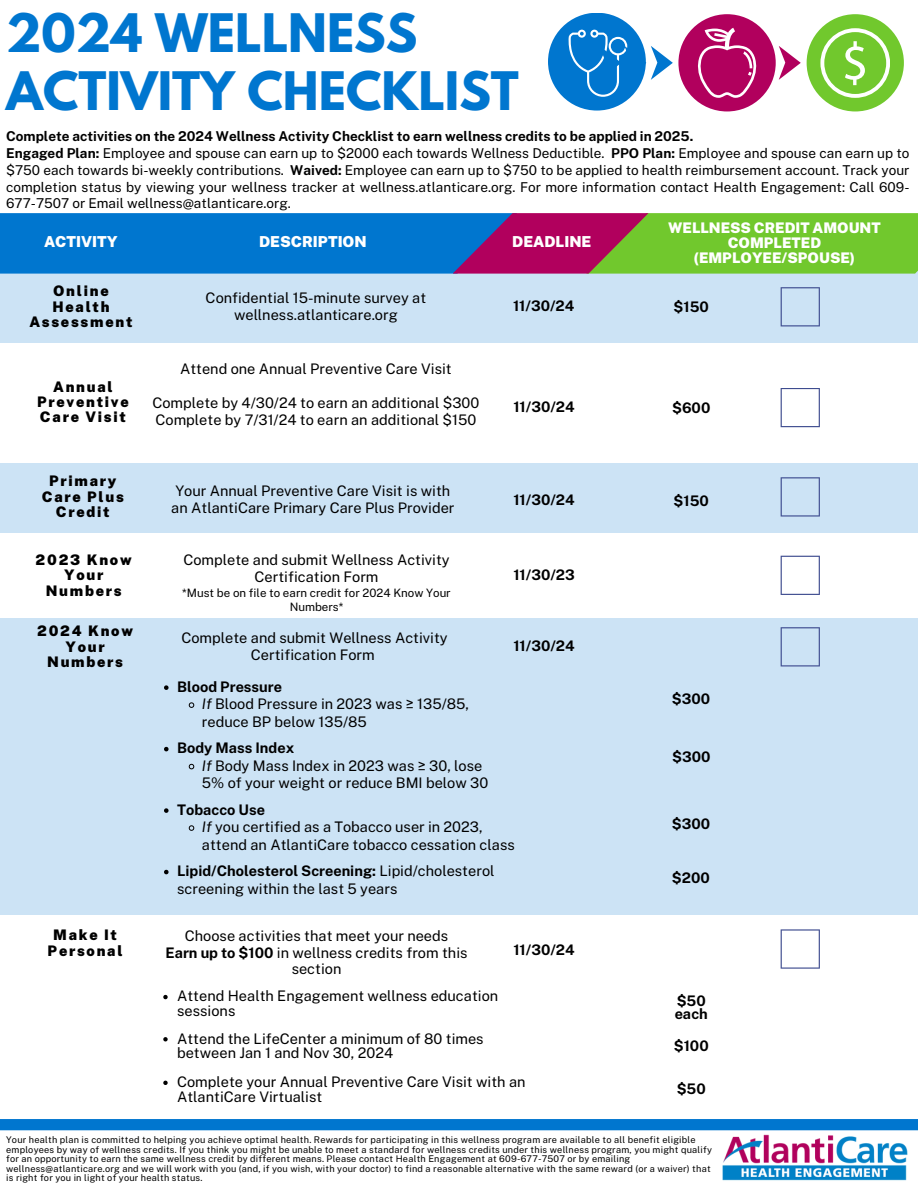
<style>
.page{position:relative;width:918px;height:1188px;background:#fff}
.page>*{position:absolute;margin:0;border:0;box-sizing:border-box;transform-origin:0 0}
.t1{font:700 46.95px/57.8px "League Spartan";color:#0076cf}
.t2{font:900 15.15px "Public Sans";color:#fff}
.t3{font:900 14.7px/15.1px "Public Sans";color:#fff;text-align:center}
.t4{font:14.55px/17.4px "Public Sans";color:#000}
.t5{font:700 14.55px "Public Sans";color:#000}
.t6{font:900 14.55px/15.3px "Public Sans";letter-spacing:.12em;color:#000;text-align:center}
.t7{font:13.65px/16.8px "Public Sans";color:#000;text-align:justify}
.t8{font:700 13.65px "Public Sans";color:#000}
.t9{font:11.55px/13.5px "Public Sans";color:#000;text-align:center}
.t10{font:9.15px/9.4px "Public Sans";letter-spacing:.02em;color:#000}
.s1{font-weight:700}
.s2{font-style:italic}
</style>
<div class="page">
<div style="left:0;top:270px;width:918px;height:73px;background:#cce3f5"></div>
<svg style="left:781px;top:287px;width:39px;height:39px"></svg>
<div style="left:0;top:463px;width:918px;height:70px;background:#cce3f5"></div>
<svg style="left:781px;top:388px;width:39px;height:39px"></svg>
<svg style="left:781px;top:477px;width:39px;height:40px"></svg>
<div style="left:0;top:618px;width:918px;height:297px;background:#cce3f5"></div>
<svg style="left:781px;top:929px;width:39px;height:40px"></svg>
<img style="left:720px;top:1130px;width:190px;height:51px">
<div style="left:548px;top:13px;width:98px;height:98px;background:#0076cf;border-radius:50%"></div>
<div style="left:678px;top:14px;width:98px;height:97px;background:#b1005d;border-radius:50%"></div>
<svg style="left:698px;top:28px;width:103px;height:70px"></svg>
<div style="left:807px;top:14px;width:97px;height:97px;background:#71c82d;border-radius:50%"></div>
<svg style="left:820px;top:28px;width:70px;height:70px"></svg>
<svg style="left:568px;top:30px;width:105px;height:67px"></svg>
<svg style="left:781px;top:627px;width:39px;height:39px"></svg>
<svg style="left:0;top:213px;width:918px;height:61px;background:#40808a"></svg>
<svg style="left:164px;top:685px;width:5px;height:5px"></svg>
<svg style="left:188px;top:702px;width:7px;height:6px"></svg>
<svg style="left:164px;top:747px;width:5px;height:4px"></svg>
<svg style="left:188px;top:764px;width:7px;height:6px"></svg>
<svg style="left:164px;top:808px;width:5px;height:5px"></svg>
<svg style="left:188px;top:825px;width:7px;height:6px"></svg>
<svg style="left:164px;top:870px;width:5px;height:4px"></svg>
<svg style="left:163px;top:995px;width:5px;height:4px"></svg>
<svg style="left:163px;top:1037px;width:5px;height:4px"></svg>
<svg style="left:163px;top:1081px;width:5px;height:4px"></svg>
<div style="left:0;top:1119px;width:918px;height:11px;background:#0076cf"></div>
<svg style="left:781px;top:556px;width:39px;height:39px"></svg>
<p class="t1" style="left:6px;top:11px;width:514px">2024 WELLNESS<br>ACTIVITY CHECKLIST</p>
<p class="t8" style="left:6px;top:128px;width:689px">Complete activities on the 2024 Wellness Activity Checklist to earn wellness credits to be applied in 2025.</p>
<p class="t7" style="left:6px;top:145px;width:905px"><span class="s1">Engaged Plan:</span> Employee and spouse can earn up to $2000 each towards Wellness Deductible. <span class="s1">PPO Plan:</span> Employee and spouse can earn up to $750 each towards bi-weekly contributions. <span class="s1">Waived:</span> Employee can earn up to $750 to be applied to health reimbursement account. Track your completion status by viewing your wellness tracker at wellness.atlanticare.org. For more information contact Health Engagement: Call 609- 677-7507 or Email wellness@atlanticare.org.</p>
<p class="t2" style="left:44px;top:233px;width:75px">ACTIVITY</p>
<p class="t6" style="left:53px;top:283px;width:57px">Online</p>
<p class="t6" style="left:29px;top:299px;width:105px">Health<br>Assessment</p>
<p class="t6" style="left:37px;top:379px;width:93px">Annual<br>Preventive<br>Care Visit</p>
<p class="t6" style="left:42px;top:473px;width:84px">Primary<br>Care Plus<br>Credit</p>
<p class="t2" style="left:259px;top:233px;width:109px">DESCRIPTION</p>
<p class="t4" style="left:206px;top:289px;width:222px;line-height:16.8px;text-align:center">Confidential 15-minute survey at wellness.atlanticare.org</p>
<p class="t4" style="left:180px;top:360px;width:273px">Attend one Annual Preventive Care Visit</p>
<p class="t4" style="left:152px;top:394px;width:329px">Complete by 4/30/24 to earn an additional $300</p>
<p class="t4" style="left:156px;top:411px;width:322px">Complete by 7/31/24 to earn an additional $150</p>
<p class="t2" style="left:512px;top:233px;width:81px">DEADLINE</p>
<p class="t5" style="left:513px;top:297px;width:63px">11/30/24</p>
<p class="t3" style="left:668px;top:220px;width:214px">WELLNESS CREDIT AMOUNT</p>
<p class="t3" style="left:694px;top:235px;width:163px">COMPLETED (EMPLOYEE/SPOUSE)</p>
<p class="t5" style="left:674px;top:298px;width:37px">$150</p>
<p class="t5" style="left:513px;top:398px;width:63px">11/30/24</p>
<p class="t5" style="left:672px;top:399px;width:40px">$600</p>
<p class="t4" style="left:171px;top:482px;width:285px;line-height:16.8px">Your Annual Preventive Care Visit is with an AtlantiCare Primary Care Plus Provider</p>
<p class="t5" style="left:674px;top:492px;width:37px">$150</p>
<p class="t5" style="left:513px;top:491px;width:63px">11/30/24</p>
<p class="t6" style="left:36px;top:552px;width:98px">2023 Know<br>Your<br>Numbers</p>
<p class="t4" style="left:183px;top:551px;width:268px;text-align:center">Complete and submit Wellness Activity<br>Certification Form</p>
<p class="t9" style="left:182px;top:586px;width:270px">*Must be on file to earn credit for 2024 Know Your<br>Numbers*</p>
<p class="t6" style="left:37px;top:623px;width:97px">2024 Know<br>Your<br>Numbers</p>
<p class="t4" style="left:181px;top:629px;width:268px;line-height:16.8px;text-align:center">Complete and submit Wellness Activity<br>Certification Form</p>
<p class="t5" style="left:513px;top:566px;width:63px">11/30/23</p>
<p class="t5" style="left:513px;top:637px;width:63px">11/30/24</p>
<p class="t6" style="left:48px;top:927px;width:77px">Make It<br>Personal</p>
<p class="t5" style="left:177px;top:678px;width:106px">Blood Pressure</p>
<p class="t4" style="left:202px;top:695px;width:269px"><span class="s2">If</span> Blood Pressure in 2023 was ≥ 135/85, reduce BP below 135/85</p>
<p class="t5" style="left:177px;top:740px;width:119px">Body Mass Index</p>
<p class="t4" style="left:202px;top:757px;width:288px"><span class="s2">If</span> Body Mass Index in 2023 was ≥ 30, lose<br>5% of your weight or reduce BMI below 30</p>
<p class="t5" style="left:177px;top:801px;width:89px">Tobacco Use</p>
<p class="t4" style="left:202px;top:818px;width:315px"><span class="s2">If</span> you certified as a Tobacco user in 2023, attend an AtlantiCare tobacco cessation class</p>
<p class="t4" style="left:177px;top:862px;width:319px"><span class="s1">Lipid/Cholesterol Screening:</span> Lipid/cholesterol screening within the last 5 years</p>
<p class="t5" style="left:672px;top:869px;width:39px">$200</p>
<p class="t5" style="left:672px;top:690px;width:40px">$300</p>
<p class="t5" style="left:672px;top:748px;width:40px">$300</p>
<p class="t5" style="left:672px;top:815px;width:40px">$300</p>
<p class="t4" style="left:185px;top:927px;width:265px">Choose activities that meet your needs</p>
<p class="t4" style="left:165px;top:944px;width:304px;line-height:16.8px;text-align:center"><span class="s1">Earn up to $100</span> in wellness credits from this section</p>
<p class="t4" style="left:177px;top:989px;width:323px;line-height:14.5px">Attend Health Engagement wellness education sessions</p>
<p class="t4" style="left:177px;top:1031px;width:308px;line-height:14.5px">Attend the LifeCenter a minimum of 80 times between Jan 1 and Nov 30, 2024</p>
<p class="t5" style="left:513px;top:941px;width:63px">11/30/24</p>
<p class="t5" style="left:677px;top:992px;width:31px">$50</p>
<p class="t5" style="left:675px;top:1005px;width:35px">each</p>
<p class="t5" style="left:674px;top:1037px;width:36px">$100</p>
<p class="t4" style="left:177px;top:1075px;width:350px;line-height:14.5px">Complete your Annual Preventive Care Visit with an<br>AtlantiCare Virtualist</p>
<p class="t5" style="left:677px;top:1081px;width:31px">$50</p>
<p class="t10" style="left:6px;top:1135px;width:707px">Your health plan is committed to helping you achieve optimal health. Rewards for participating in this wellness program are available to all benefit eligible employees by way of wellness credits. If you think you might be unable to meet a standard for wellness credits under this wellness program, you might qualify for an opportunity to earn the same wellness credit by different means. Please contact Health Engagement at 609-677-7507 or by emailing wellness@atlanticare.org and we will work with you (and, if you wish, with your doctor) to find a reasonable alternative with the same reward (or a waiver) that is right for you in light of your health status.</p>
</div>
